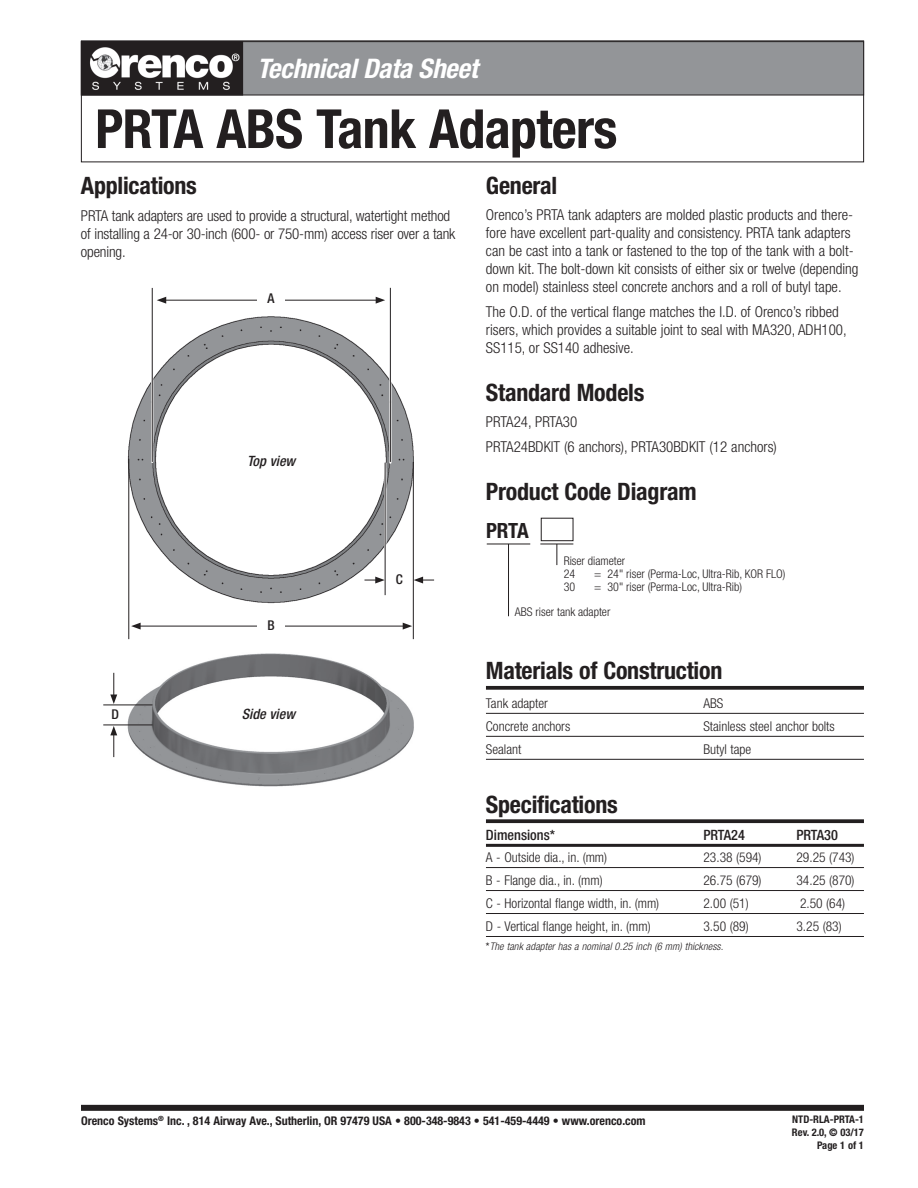
<style>
.page{position:relative;width:918px;height:1188px;background:#fff}
.page>*{position:absolute;margin:0;border:0;box-sizing:border-box;transform-origin:0 0}
.t1{font:700 condensed 54px "Helvetica Neue";letter-spacing:-.01em;color:#231f20}
.t2{font:italic 700 condensed 27px "Helvetica Neue";letter-spacing:-.01em;color:#fff}
.TDS_Subheads_2{font:700 condensed 24px "Helvetica Neue";letter-spacing:-.01em;color:#231f20}
.OSI_SpecsHead{font:700 condensed 24px "Helvetica Neue";letter-spacing:-.01em;color:#231f20}
.t3{font:700 condensed 21px "Helvetica Neue";color:#231f20}
.TDS_Text{font:300 condensed 15px/18px "Helvetica Neue";color:#231f20}
.OSI_SpecsSubhead{font:500 condensed 14.25px "Helvetica Neue";color:#231f20}
.TDS_Illustration_Cap{font:italic 500 condensed 14.25px "Helvetica Neue";color:#231f20}
.OSI_SpecsText{font:300 condensed 13.5px "Helvetica Neue";color:#231f20}
.OSI_Measure_callouts{font:500 condensed 13.5px "Helvetica Neue";color:#231f20}
.t4{font:300 condensed 12px/12.8px "Helvetica Neue";color:#231f20}
.t5{font:700 condensed 12px "Helvetica Neue";color:#231f20}
.Footnotes{font:italic 300 condensed 10.5px "Helvetica Neue";letter-spacing:.01em;color:#231f20}
.OSI_DCN{font:700 condensed 10.5px "Helvetica Neue";color:#231f20}
.s1{font-weight:400;font-style:normal}
</style>
<div class="page">
<div style="left:81px;top:1105px;width:783px;height:6px;background:#231f20"></div>
<div style="left:81px;top:42px;width:783px;height:53px;background:#939598"></div>
<div style="left:81px;top:41px;width:783px;height:54px;border:1px solid #231f20"></div>
<div style="left:81px;top:42px;width:162px;height:53px;background:#231f20"></div>
<img style="left:90px;top:47px;width:150px;height:43px">
<div style="left:81px;top:41px;width:162px;height:54px;border:1px solid #231f20"></div>
<svg style="left:486px;top:686px;width:378px;height:4px;background:#332f30"></svg>
<hr style="left:486px;top:713px;width:378px;height:1px;background:#231f20">
<hr style="left:486px;top:736px;width:378px;height:1px;background:#231f20">
<hr style="left:486px;top:759px;width:378px;height:1px;background:#231f20">
<svg style="left:486px;top:819px;width:378px;height:4px;background:#343132"></svg>
<hr style="left:486px;top:844px;width:378px;height:3px;background:#231f20">
<hr style="left:486px;top:867px;width:378px;height:1px;background:#231f20">
<hr style="left:486px;top:890px;width:378px;height:1px;background:#231f20">
<hr style="left:486px;top:913px;width:378px;height:1px;background:#231f20">
<hr style="left:486px;top:936px;width:378px;height:1px;background:#231f20">
<img style="left:103px;top:653px;width:311px;height:134px">
<img style="left:127px;top:307px;width:308px;height:301px">
<hr style="left:128px;top:459px;width:1px;height:180px;background:#231f20">
<hr style="left:413px;top:462px;width:1px;height:177px;background:#231f20">
<hr style="left:138px;top:626px;width:267px;height:1px;background:#231f20">
<svg style="left:131px;top:623px;width:10px;height:7px"></svg>
<svg style="left:403px;top:623px;width:9px;height:7px"></svg>
<hr style="left:164px;top:300px;width:214px;height:1px;background:#231f20">
<svg style="left:376px;top:297px;width:9px;height:7px"></svg>
<svg style="left:157px;top:297px;width:9px;height:7px"></svg>
<svg style="left:364px;top:577px;width:21px;height:6px"></svg>
<svg style="left:414px;top:577px;width:20px;height:6px"></svg>
<div style="left:257px;top:293px;width:28px;height:19px;background:#fff"></div>
<div style="left:257px;top:620px;width:28px;height:19px;background:#fff"></div>
<svg style="left:110px;top:673px;width:7px;height:31px"></svg>
<svg style="left:110px;top:726px;width:7px;height:31px"></svg>
<div style="left:103px;top:708px;width:24px;height:13px;background:#fff"></div>
<hr style="left:151px;top:373px;width:2px;height:89px;background:#fff">
<hr style="left:152px;top:288px;width:1px;height:174px;background:#231f20">
<hr style="left:389px;top:375px;width:3px;height:88px;background:#fff">
<hr style="left:390px;top:288px;width:1px;height:174px;background:#231f20">
<hr style="left:384px;top:463px;width:2px;height:91px;background:#fff">
<hr style="left:385px;top:463px;width:1px;height:132px;background:#231f20">
<hr style="left:103px;top:705px;width:50px;height:1px;background:#231f20">
<hr style="left:103px;top:725px;width:50px;height:1px;background:#231f20">
<hr style="left:540px;top:544px;width:33px;height:1px;background:#231f20">
<svg style="left:556px;top:544px;width:1px;height:21px"></svg>
<hr style="left:487px;top:544px;width:43px;height:1px;background:#231f20">
<hr style="left:508px;top:544px;width:1px;height:72px;background:#231f20">
<div style="left:541px;top:518px;width:32px;height:23px;border:1px solid #231f20"></div>
<h2 class="t2" style="left:257px;top:52px;width:222px">Technical Data Sheet</h2>
<h1 class="t1" style="left:95px;top:96px;width:524px">PRTA ABS Tank Adapters</h1>
<p class="TDS_Subheads_2" style="left:81px;top:171px;width:117px">Applications</p>
<p class="TDS_Text" style="left:81px;top:207px;width:376px">PRTA tank adapters are used to provide a structural, watertight method of installing a 24-or 30-inch (600- or 750-mm) access riser over a tank opening.</p>
<p class="OSI_Measure_callouts" style="left:267px;top:291px;width:9px">A</p>
<p class="TDS_Illustration_Cap" style="left:247px;top:452px;width:50px">Top view</p>
<p class="OSI_Measure_callouts" style="left:267px;top:618px;width:9px">B</p>
<p class="OSI_Measure_callouts" style="left:112px;top:706px;width:9px">D</p>
<p class="TDS_Illustration_Cap" style="left:242px;top:706px;width:55px">Side view</p>
<p class="OSI_Measure_callouts" style="left:396px;top:571px;width:9px">C</p>
<p class="TDS_Subheads_2" style="left:486px;top:171px;width:73px">General</p>
<p class="TDS_Text" style="left:486px;top:206px;width:374px">Orenco’s PRTA tank adapters are molded plastic products and there&shy;fore have excellent part-quality and consistency. PRTA tank adapters can be cast into a tank or fastened to the top of the tank with a bolt&shy;down kit. The bolt-down kit consists of either six or twelve (depending on model) stainless steel concrete anchors and a roll of butyl tape.</p>
<p class="TDS_Text" style="left:486px;top:302px;width:362px">The O.D. of the vertical flange matches the I.D. of Orenco’s ribbed risers, which provides a suitable joint to seal with MA320, ADH100,<br>SS115, or SS140 adhesive.</p>
<p class="TDS_Subheads_2" style="left:486px;top:378px;width:160px">Standard Models</p>
<p class="TDS_Text" style="left:486px;top:413px;width:93px">PRTA24, PRTA30</p>
<p class="TDS_Text" style="left:486px;top:437px;width:292px">PRTA24BDKIT (6 anchors), PRTA30BDKIT (12 anchors)</p>
<p class="TDS_Subheads_2" style="left:486px;top:476px;width:212px">Product Code Diagram</p>
<p class="t3" style="left:486px;top:518px;width:44px">PRTA</p>
<p class="t4" style="left:564px;top:555px;width:63px">Riser diameter<br>24</p>
<p class="t4" style="left:594px;top:567px;width:193px">= 24" riser (Perma-Loc, Ultra-Rib, KOR FLO)</p>
<p class="t4" style="left:564px;top:580px;width:13px">30</p>
<p class="t4" style="left:594px;top:580px;width:149px">= 30" riser (Perma-Loc, Ultra-Rib)</p>
<p class="t4" style="left:515px;top:605px;width:97px">ABS riser tank adapter</p>
<p class="OSI_SpecsHead" style="left:486px;top:656px;width:238px">Materials of Construction</p>
<p class="OSI_SpecsText" style="left:486px;top:695px;width:64px">Tank adapter</p>
<p class="OSI_SpecsText" style="left:703px;top:695px;width:21px">ABS</p>
<p class="OSI_SpecsText" style="left:486px;top:718px;width:86px">Concrete anchors</p>
<p class="OSI_SpecsText" style="left:703px;top:718px;width:133px">Stainless steel anchor bolts</p>
<p class="OSI_SpecsText" style="left:486px;top:741px;width:37px">Sealant</p>
<p class="OSI_SpecsText" style="left:703px;top:741px;width:49px">Butyl tape</p>
<p class="OSI_SpecsHead" style="left:486px;top:790px;width:133px">Specifications</p>
<p class="OSI_SpecsSubhead" style="left:486px;top:826px;width:71px">Dimensions*</p>
<p class="OSI_SpecsSubhead" style="left:703px;top:826px;width:43px">PRTA24</p>
<p class="OSI_SpecsSubhead" style="left:796px;top:826px;width:43px">PRTA30</p>
<p class="OSI_SpecsText" style="left:486px;top:849px;width:123px">A - Outside dia., in. (mm)</p>
<p class="OSI_SpecsText" style="left:703px;top:849px;width:60px">23.38 (594)</p>
<p class="OSI_SpecsText" style="left:796px;top:849px;width:60px">29.25 (743)</p>
<p class="OSI_SpecsText" style="left:486px;top:872px;width:118px">B - Flange dia., in. (mm)</p>
<p class="OSI_SpecsText" style="left:703px;top:872px;width:60px">26.75 (679)</p>
<p class="OSI_SpecsText" style="left:796px;top:872px;width:60px">34.25 (870)</p>
<p class="OSI_SpecsText" style="left:486px;top:895px;width:175px">C - Horizontal flange width, in. (mm)</p>
<p class="OSI_SpecsText" style="left:703px;top:895px;width:47px">2.00 (51)</p>
<p class="OSI_SpecsText" style="left:800px;top:895px;width:47px">2.50 (64)</p>
<p class="OSI_SpecsText" style="left:486px;top:918px;width:166px">D - Vertical flange height, in. (mm)</p>
<p class="OSI_SpecsText" style="left:703px;top:918px;width:47px">3.50 (89)</p>
<p class="OSI_SpecsText" style="left:796px;top:918px;width:47px">3.25 (83)</p>
<p class="Footnotes" style="left:486px;top:940px;width:239px"><span class="s1">*</span>The tank adapter has a nominal 0.25 inch (6 mm) thickness.</p>
<p class="t5" style="left:81px;top:1113px;width:566px">Orenco Systems<sup>®</sup> Inc. , 814 Airway Ave., Sutherlin, OR 97479 USA • 800-348-9843 • 541-459-4449 • www.orenco.com</p>
<p class="OSI_DCN" style="left:792px;top:1113px;width:73px">NTD-RLA-PRTA-1</p>
<p class="OSI_DCN" style="left:792px;top:1126px;width:74px">Rev. 2.0, © 03/17</p>
<p class="OSI_DCN" style="left:817px;top:1139px;width:48px">Page 1 of 1</p>
</div>
